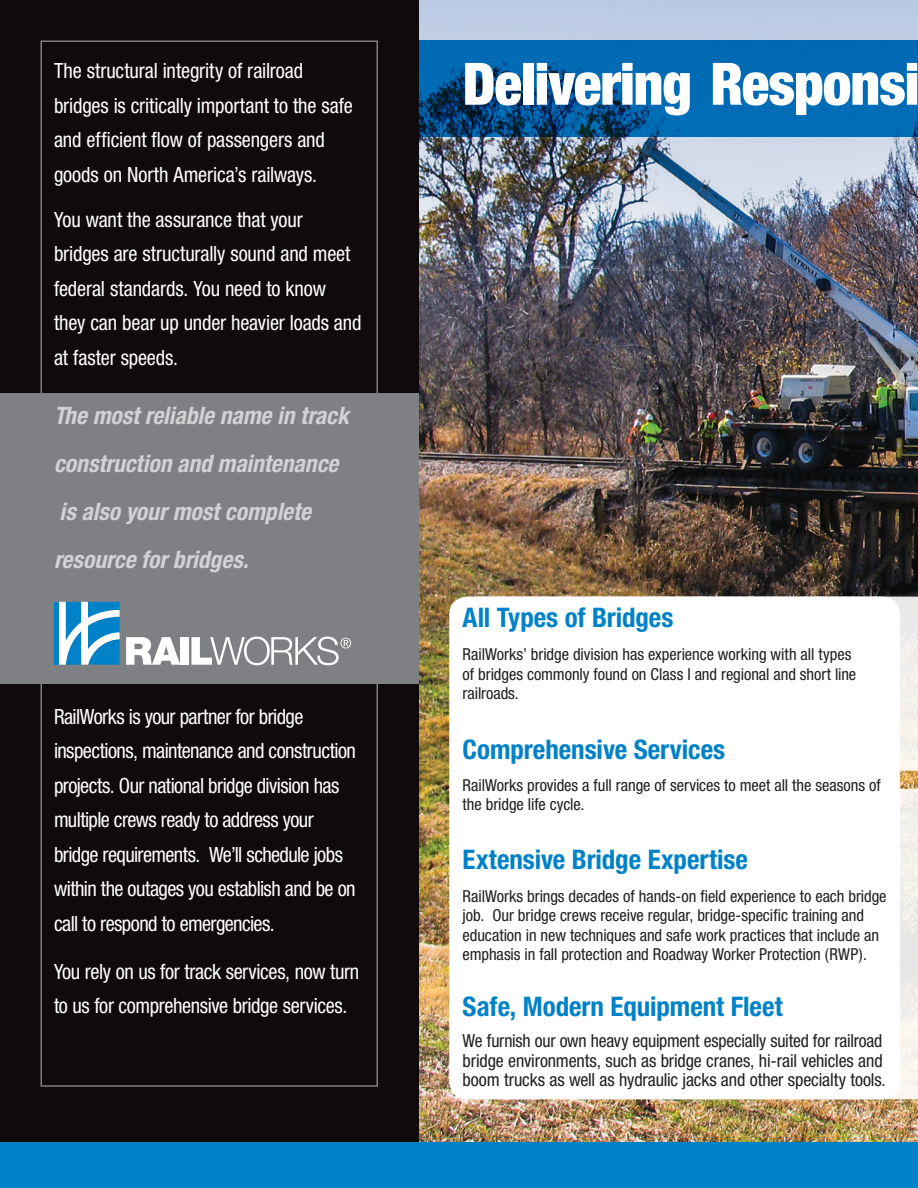
<style>
.page{position:relative;width:918px;height:1188px;background:#fff}
.page>*{position:absolute;margin:0;border:0;box-sizing:border-box;transform-origin:0 0}
.t1{font:900 condensed 58.5px "Helvetica Neue";letter-spacing:-.02em;color:#fff}
.t2{font:700 condensed 27px "Helvetica Neue";color:#0082c8}
.t3{font:italic 700 condensed 24px/48px "Helvetica Neue";color:#d1d2d4}
.t4{font:condensed 21px/34.5px "Helvetica Neue";letter-spacing:-.015em;color:#fff}
.t5{font:condensed 18px/19.5px "Helvetica Neue";letter-spacing:-.01em;color:#231f20}
.t6{font:condensed 16.5px/19.5px "Helvetica Neue";letter-spacing:-.005em;color:#231f20}
</style>
<div class="page">
<img style="left:418px;top:0;width:500px;height:1142px">
<svg style="left:418px;top:40px;width:500px;height:97px;background:#005fa2"></svg>
<svg style="left:459px;top:597px;width:459px;height:174px;background:#f1eeea"></svg>
<svg style="left:459px;top:789px;width:459px;height:310px;fill:#f2f0ea"></svg>
<div style="left:449px;top:597px;width:451px;height:502px;background:#fff;border-radius:18px"></div>
<div style="left:0;top:0;width:418px;height:1188px;background:#110a0c"></div>
<div style="left:0;top:1142px;width:918px;height:46px;background:#0082c8"></div>
<div style="left:0;top:393px;width:418px;height:291px;background:#7e8083"></div>
<div style="left:40px;top:40px;width:338px;height:1047px;border:2px solid #7e8083"></div>
<svg style="left:126px;top:637px;width:54px;height:28px"></svg>
<div style="left:180px;top:637px;width:9px;height:28px;background:#fff"></div>
<svg style="left:191px;top:637px;width:160px;height:28px"></svg>
<div style="left:54px;top:602px;width:5px;height:63px;background:#0082c8"></div>
<svg style="left:59px;top:602px;width:61px;height:63px;background:#69b3dc"></svg>
<p class="t4" style="left:54px;top:53px;width:300px">The structural integrity of railroad bridges is critically important to the safe and efficient flow of passengers and goods on North America’s railways.</p>
<p class="t4" style="left:54px;top:202px;width:309px">You want the assurance that your bridges are structurally sound and meet federal standards. You need to know they can bear up under heavier loads and at faster speeds.</p>
<p class="t3" style="left:54px;top:391px;width:296px">The most reliable name in track construction and maintenance is also your most complete resource for bridges.</p>
<p class="t4" style="left:54px;top:699px;width:304px">RailWorks is your partner for bridge inspections, maintenance and construction projects. Our national bridge division has multiple crews ready to address your bridge requirements. We’ll schedule jobs within the outages you establish and be on call to respond to emergencies.</p>
<p class="t4" style="left:54px;top:954px;width:307px">You rely on us for track services, now turn to us for comprehensive bridge services.</p>
<h1 class="t1" style="left:463px;top:48px;width:458px">Delivering Responsi</h1>
<p class="t2" style="left:463px;top:601px;width:212px">All Types of Bridges</p>
<p class="t6" style="left:463px;top:645px;width:395px">RailWorks’ bridge division has experience working with all types of bridges commonly found on Class I and regional and short line railroads.</p>
<p class="t2" style="left:463px;top:733px;width:264px">Comprehensive Services</p>
<p class="t6" style="left:463px;top:775px;width:420px">RailWorks provides a full range of services to meet all the seasons of the bridge life cycle.</p>
<p class="t2" style="left:463px;top:843px;width:287px">Extensive Bridge Expertise</p>
<p class="t6" style="left:463px;top:886px;width:425px">RailWorks brings decades of hands-on field experience to each bridge job. Our bridge crews receive regular, bridge-specific training and education in new techniques and safe work practices that include an emphasis in fall protection and Roadway Worker Protection (RWP).</p>
<p class="t2" style="left:463px;top:990px;width:322px">Safe, Modern Equipment Fleet</p>
<p class="t5" style="left:463px;top:1031px;width:425px">We furnish our own heavy equipment especially suited for railroad bridge environments, such as bridge cranes, hi-rail vehicles and boom trucks as well as hydraulic jacks and other specialty tools.</p>
</div>
